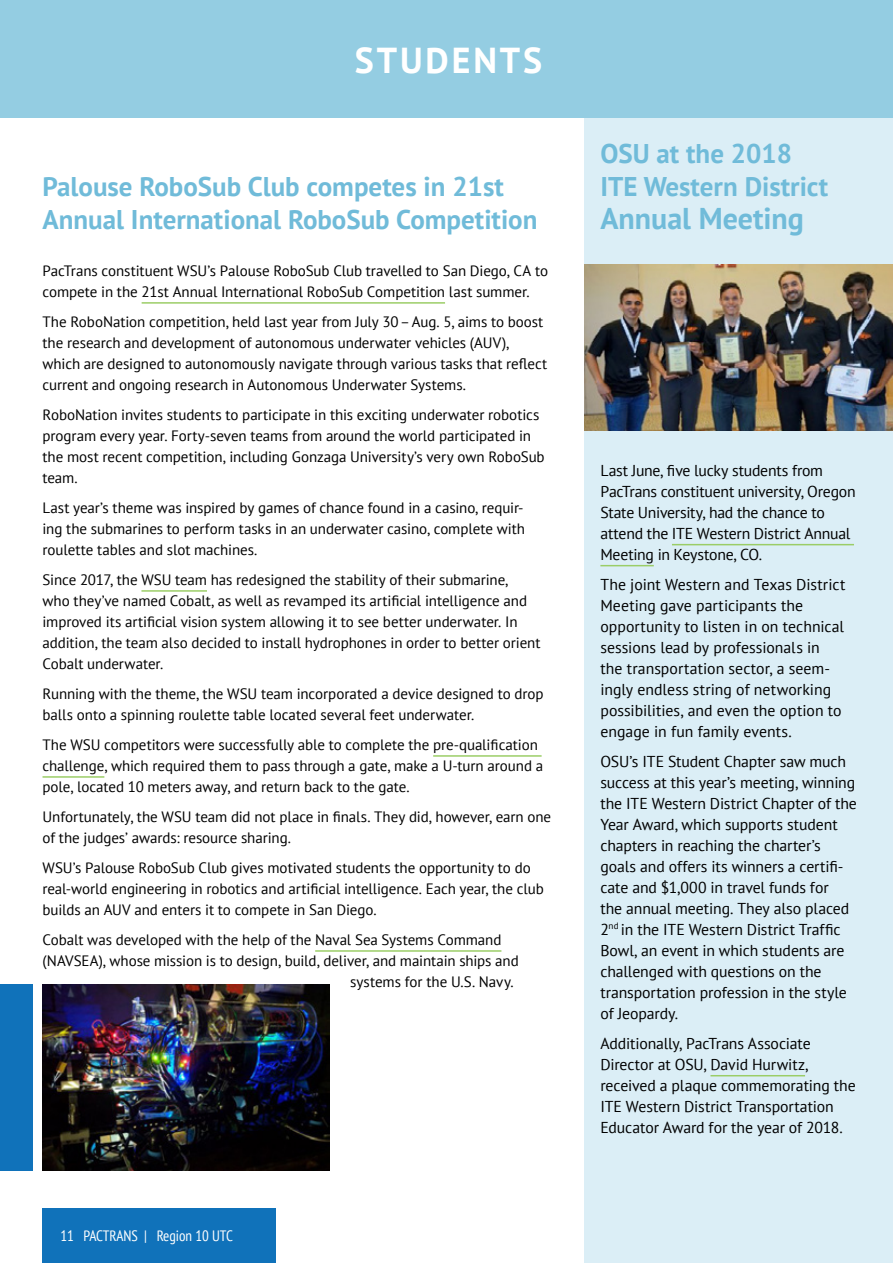
<style>
.page{position:relative;width:893px;height:1263px;background:#fff}
.page>*{position:absolute;margin:0;border:0;box-sizing:border-box;transform-origin:0 0}
.t1{font:700 36px "PT Sans";letter-spacing:.08em;color:#fff}
.t2{font:700 30px "PT Sans";color:#70bbd9}
.t3{font:700 27px/33px "PT Sans";color:#70bbd9}
.t4{font:15.75px/21px "PT Sans";letter-spacing:-.005em;color:#000}
.t5{font:15px/21px "PT Sans";letter-spacing:-.005em;color:#000}
.t6{font:condensed 15px "PT Sans";color:#fff}
</style>
<div class="page">
<div style="left:584px;top:118px;width:309px;height:1145px;background:#dbeef6"></div>
<div style="left:43px;top:1209px;width:233px;height:54px;background:#1072ba"></div>
<div style="left:0;top:0;width:893px;height:118px;background:#94cde2"></div>
<hr style="left:142px;top:302px;width:303px;height:2px;background:#9bcd67">
<hr style="left:141px;top:590px;width:66px;height:2px;background:#9bcd67">
<hr style="left:433px;top:755px;width:109px;height:2px;background:#9bcd67">
<hr style="left:43px;top:776px;width:61px;height:2px;background:#9bcd67">
<hr style="left:315px;top:950px;width:186px;height:2px;background:#9bcd67">
<hr style="left:672px;top:544px;width:182px;height:1px;background:#9bcd67">
<hr style="left:600px;top:565px;width:54px;height:1px;background:#9bcd67">
<hr style="left:710px;top:1075px;width:95px;height:1px;background:#9bcd67">
<img style="left:43px;top:984px;width:287px;height:187px">
<img style="left:584px;top:265px;width:309px;height:166px">
<div style="left:0;top:984px;width:33px;height:187px;background:#1072ba"></div>
<h1 class="t1" style="left:355px;top:36px;width:189px">STUDENTS</h1>
<h3 class="t3" style="left:43px;top:170px;width:496px">Palouse RoboSub Club competes in 21st<br>Annual International RoboSub Competition</h3>
<p class="t5" style="left:43px;top:260px;width:507px">PacTrans constituent WSU’s Palouse RoboSub Club travelled to San Diego, CA to compete in the 21st Annual International RoboSub Competition last summer.</p>
<p class="t5" style="left:43px;top:311px;width:506px">The RoboNation competition, held last year from July 30–Aug. 5, aims to boost the research and development of autonomous underwater vehicles (AUV), which are designed to autonomously navigate through various tasks that reflect current and ongoing research in Autonomous Underwater Systems.</p>
<p class="t5" style="left:43px;top:404px;width:504px">RoboNation invites students to participate in this exciting underwater robotics program every year. Forty-seven teams from around the world participated in the most recent competition, including Gonzaga University’s very own RoboSub team.</p>
<p class="t5" style="left:43px;top:497px;width:484px;text-align:justify">Last year’s theme was inspired by games of chance found in a casino, requir&shy;ing the submarines to perform tasks in an underwater casino, complete with roulette tables and slot machines.</p>
<p class="t5" style="left:43px;top:569px;width:500px">Since 2017, the WSU team has redesigned the stability of their submarine,<br>who they’ve named Cobalt, as well as revamped its artificial intelligence and improved its artificial vision system allowing it to see better underwater. In addition, the team also decided to install hydrophones in order to better orient Cobalt underwater.</p>
<p class="t5" style="left:43px;top:683px;width:502px">Running with the theme, the WSU team incorporated a device designed to drop balls onto a spinning roulette table located several feet underwater.</p>
<p class="t5" style="left:43px;top:734px;width:502px">The WSU competitors were successfully able to complete the pre-qualification challenge, which required them to pass through a gate, make a U-turn around a pole, located 10 meters away, and return back to the gate.</p>
<p class="t5" style="left:43px;top:806px;width:510px">Unfortunately, the WSU team did not place in finals. They did, however, earn one of the judges’ awards: resource sharing.</p>
<p class="t5" style="left:43px;top:857px;width:503px">WSU’s Palouse RoboSub Club gives motivated students the opportunity to do real-world engineering in robotics and artificial intelligence. Each year, the club builds an AUV and enters it to compete in San Diego.</p>
<p class="t5" style="left:43px;top:929px;width:460px">Cobalt was developed with the help of the Naval Sea Systems Command</p>
<p class="t5" style="left:43px;top:950px;width:478px">(NAVSEA), whose mission is to design, build, deliver, and maintain ships and</p>
<p class="t5" style="left:350px;top:971px;width:165px">systems for the U.S. Navy.</p>
<p class="t6" style="left:61px;top:1226px;width:174px">11 PACTRANS | Region 10 UTC</p>
<h3 class="t3" style="left:600px;top:137px;width:229px">OSU at the 2018<br>ITE Western District</h3>
<h2 class="t2" style="left:600px;top:199px;width:205px">Annual Meeting</h2>
<p class="t4" style="left:600px;top:459px;width:257px">Last June, five lucky students from PacTrans constituent university, Oregon State University, had the chance to attend the ITE Western District Annual Meeting in Keystone, CO.</p>
<p class="t4" style="left:600px;top:573px;width:246px">The joint Western and Texas District Meeting gave participants the opportunity to listen in on technical sessions lead by professionals in the transportation sector, a seem&shy;ingly endless string of networking possibilities, and even the option to engage in fun family events.</p>
<p class="t4" style="left:600px;top:750px;width:258px">OSU’s ITE Student Chapter saw much success at this year’s meeting, winning the ITE Western District Chapter of the Year Award, which supports student chapters in reaching the charter’s goals and offers its winners a certifi&shy;cate and $1,000 in travel funds for<br>the annual meeting. They also placed 2<sup>nd</sup> in the ITE Western District Traffic Bowl, an event in which students are challenged with questions on the transportation profession in the style of Jeopardy.</p>
<p class="t4" style="left:600px;top:1032px;width:257px">Additionally, PacTrans Associate Director at OSU, David Hurwitz, received a plaque commemorating the ITE Western District Transportation Educator Award for the year of 2018.</p>
</div>
